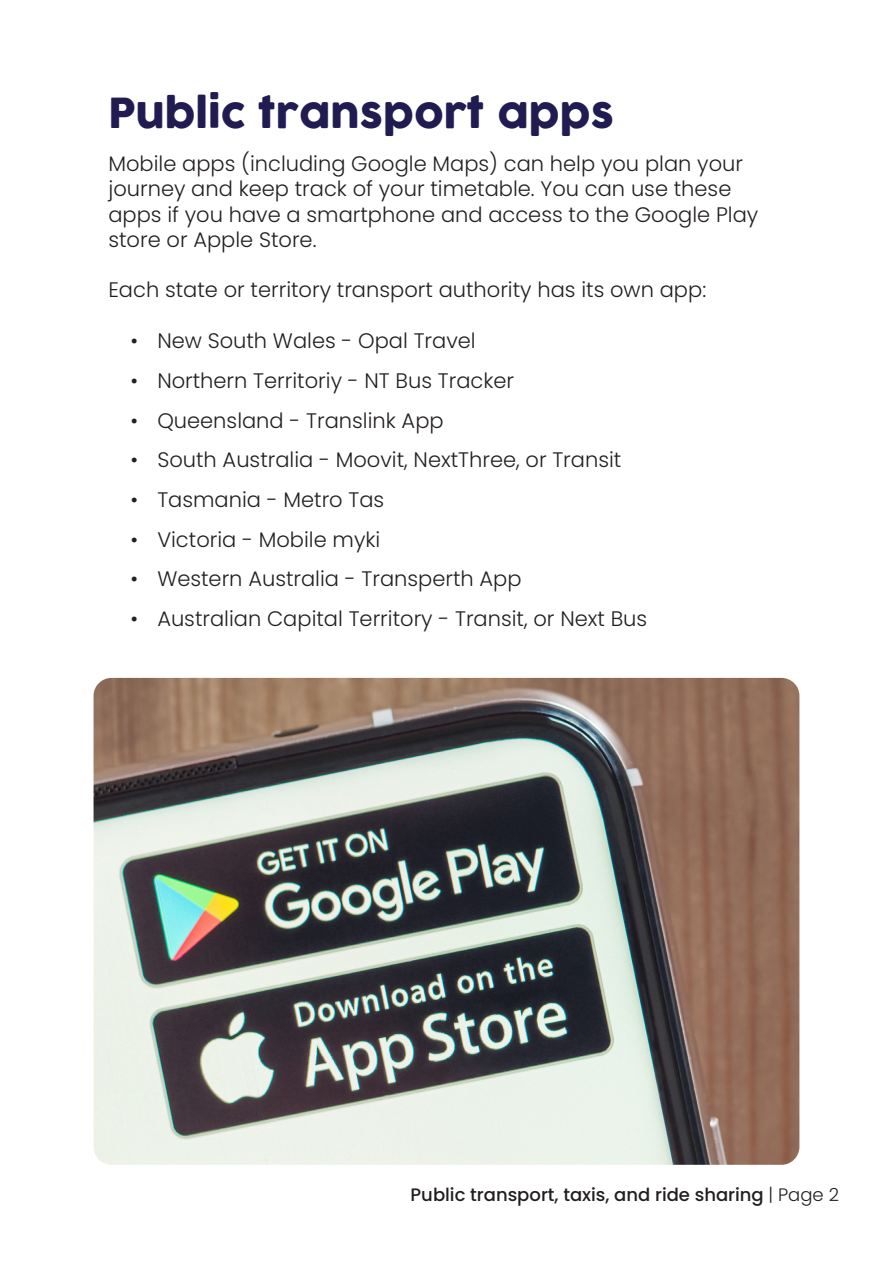
<style>
.page{position:relative;width:893px;height:1263px;background:#fff}
.page>*{position:absolute;margin:0;border:0;box-sizing:border-box;transform-origin:0 0}
.t1{font:40.5px "Cocogoose";color:#201c52}
.t2{font:300 21px/25.2px "Poppins";color:#231f20}
.t3{font:500 18px "Poppins";color:#231f20}
.s1{font-weight:300}
</style>
<div class="page">
<img style="left:94px;top:678px;width:705px;height:487px">
<p class="t1" style="left:108px;top:85px;width:507px">Public transport apps</p>
<p class="t2" style="left:108px;top:151px;width:651px">Mobile apps (including Google Maps) can help you plan your journey and keep track of your timetable. You can use these apps if you have a smartphone and access to the Google Play store or Apple Store.</p>
<p class="t2" style="left:108px;top:277px;width:599px">Each state or territory transport authority has its own app:</p>
<p class="t2" style="left:130px;top:329px;width:347px">• New South Wales - Opal Travel</p>
<p class="t2" style="left:130px;top:368px;width:385px">• Northern Territoriy - NT Bus Tracker</p>
<p class="t2" style="left:130px;top:408px;width:315px">• Queensland - Translink App</p>
<p class="t2" style="left:130px;top:447px;width:493px">• South Australia - Moovit, NextThree, or Transit</p>
<p class="t2" style="left:130px;top:487px;width:255px">• Tasmania - Metro Tas</p>
<p class="t2" style="left:130px;top:527px;width:252px">• Victoria - Mobile myki</p>
<p class="t2" style="left:130px;top:566px;width:393px">• Western Australia - Transperth App</p>
<p class="t2" style="left:130px;top:606px;width:518px">• Australian Capital Territory - Transit, or Next Bus</p>
<p class="t3" style="left:411px;top:1185px;width:430px">Public transport, taxis, and ride sharing <span class="s1">| Page 2</span></p>
</div>
